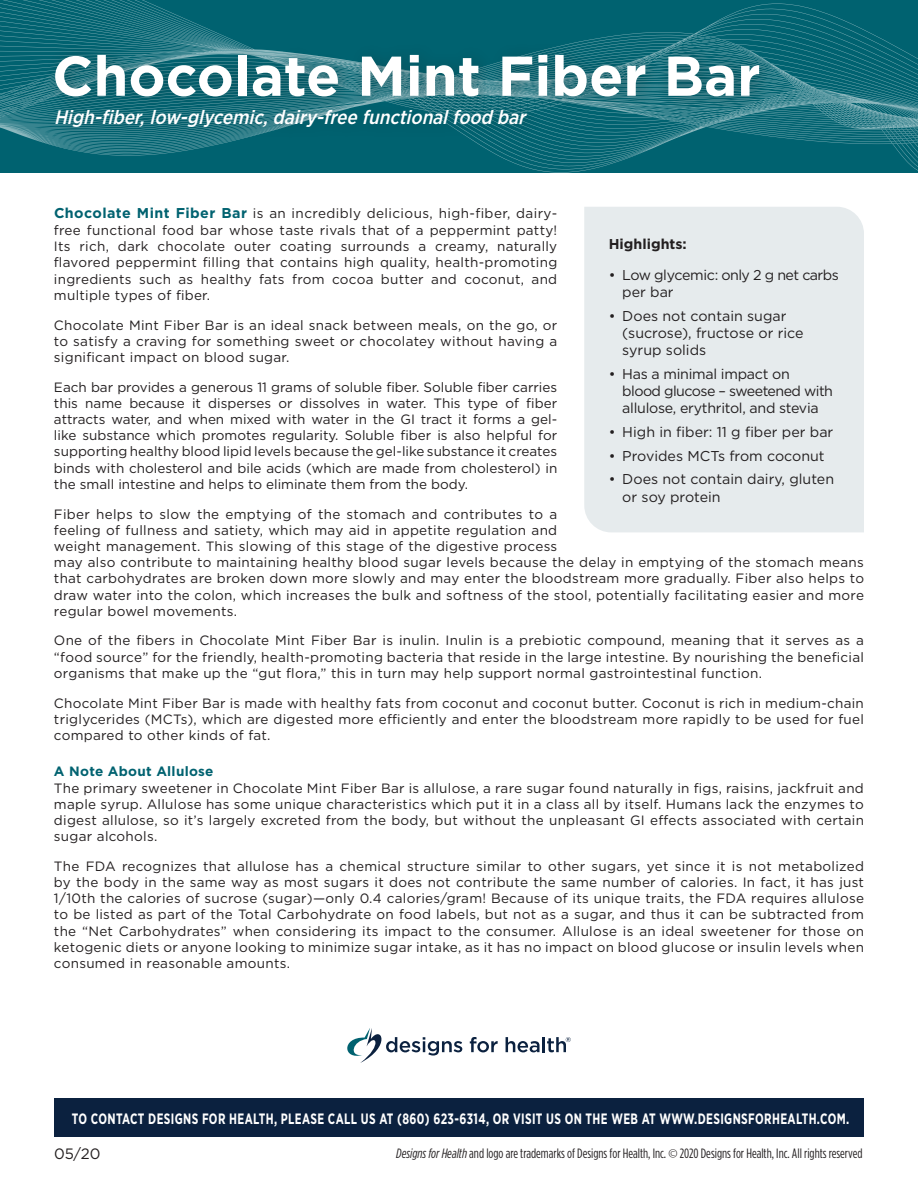
<style>
.page{position:relative;width:918px;height:1188px;background:#fff}
.page>*{position:absolute;margin:0;border:0;box-sizing:border-box;transform-origin:0 0}
.t1{font:700 55.95px "Gotham";color:#fff}
.t2{font:italic 500 19.5px "Gotham Narrow";color:#fff}
.t3{font:700 15px "Gotham Narrow";letter-spacing:.03em;color:#fff;scale:.8 1}
.t4{font:15px "Gotham";color:#231f20}
.t5{font:14.25px/17.1px "Gotham";letter-spacing:-.015em;color:#231f20}
.t6{font:14.25px/17.1px "Gotham";letter-spacing:-.04em;color:#231f20}
.t7{font:700 14.25px "Gotham";color:#231f20}
.t8{font:13.5px/16.2px "Gotham";letter-spacing:.02em;color:#231f20;text-align:justify}
.t9{font:13.5px "Gotham Condensed";color:#231f20}
.t10{font:700 13.5px "Gotham";letter-spacing:.02em;color:#006270}
.s1{font-weight:700;font-size:14.25px;color:#006270}
.s2{font-style:italic}
.s3{font-family:"Myriad Pro";font-weight:300;font-stretch:condensed}
</style>
<div class="page">
<svg style="left:0;top:0;width:918px;height:173px;background:#096775"></svg>
<img style="left:0;top:99px;width:385px;height:57px">
<img style="left:0;top:108px;width:918px;height:20px">
<img style="left:0;top:0;width:777px;height:69px">
<img style="left:0;top:77px;width:794px;height:19px">
<img style="left:1px;top:93px;width:825px;height:17px">
<img style="left:211px;top:34px;width:539px;height:7px">
<img style="left:778px;top:90px;width:44px;height:3px">
<div style="left:54px;top:1098px;width:810px;height:39px;background:#0b213f"></div>
<svg style="left:347px;top:1028px;width:115px;height:35px"></svg>
<svg style="left:470px;top:1037px;width:28px;height:15px"></svg>
<svg style="left:506px;top:1037px;width:34px;height:15px"></svg>
<hr style="left:542px;top:1037px;width:3px;height:15px;background:#0b213f">
<svg style="left:547px;top:1037px;width:24px;height:15px"></svg>
<div style="left:44px;top:41px;width:734px;height:72px;background:#231f20;opacity:.25"></div>
<div style="left:45px;top:97px;width:499px;height:46px;background:#231f20;opacity:.25"></div>
<div style="left:584px;top:207px;width:280px;height:325px;background:#e6ebed"></div>
<h1 class="t1" style="left:52px;top:39px;width:710px">Chocolate Mint Fiber Bar</h1>
<h2 class="t2" style="left:54px;top:105px;width:478px">High-fiber,low-glycemic,dairy-freefunctionalfood bar</h2>
<p class="t8" style="left:54px;top:205px;width:505px"><span class="s1">Chocolate Mint Fiber Bar</span> is an incredibly delicious, high-fiber, dairy&shy;free functional food bar whose taste rivals that of a peppermint patty!<br>Its rich, dark chocolate outer coating surrounds a creamy, naturally flavored peppermint filling that contains high quality, health-promoting ingredients such as healthy fats from cocoa butter and coconut, and multiple types of fiber.</p>
<p class="t8" style="left:54px;top:316px;width:505px">Chocolate Mint Fiber Bar is an ideal snack between meals, on the go, or to satisfy a craving for something sweet or chocolatey without having a significant impact on blood sugar.</p>
<p class="t8" style="left:54px;top:378px;width:505px">Each bar provides a generous 11 grams of soluble fiber. Soluble fiber carries this name because it disperses or dissolves in water. This type of fiber attracts water, and when mixed with water in the GI tract it forms a gel&shy;like substance which promotes regularity. Soluble fiber is also helpful for supporting healthy blood lipid levels because the gel-like substance it creates binds with cholesterol and bile acids (which are made from cholesterol) in the small intestine and helps to eliminate them from the body.</p>
<p class="t8" style="left:54px;top:505px;width:812px;text-align:left">Fiber helps to slow the emptying of the stomach and contributes to a<br>feeling of fullness and satiety, which may aid in appetite regulation and<br>weight management. This slowing of this stage of the digestive process<br>may also contribute to maintaining healthy blood sugar levels because the delay in emptying of the stomach means that carbohydrates are broken down more slowly and may enter the bloodstream more gradually. Fiber also helps to draw water into the colon, which increases the bulk and softness of the stool, potentially facilitating easier and more regular bowel movements.</p>
<p class="t8" style="left:54px;top:632px;width:811px">One of the fibers in Chocolate Mint Fiber Bar is inulin. Inulin is a prebiotic compound, meaning that it serves as a “food source” for the friendly, health-promoting bacteria that reside in the large intestine. By nourishing the beneficial organisms that make up the “gut flora,” this in turn may help support normal gastrointestinal function.</p>
<p class="t8" style="left:54px;top:694px;width:812px">Chocolate Mint Fiber Bar is made with healthy fats from coconut and coconut butter. Coconut is rich in medium-chain triglycerides (MCTs), which are digested more efficiently and enter the bloodstream more rapidly to be used for fuel compared to other kinds of fat.</p>
<p class="t10" style="left:54px;top:763px;width:161px">A Note About Allulose</p>
<p class="t8" style="left:54px;top:779px;width:812px">The primary sweetener in Chocolate Mint Fiber Bar is allulose, a rare sugar found naturally in figs, raisins, jackfruit and maple syrup. Allulose has some unique characteristics which put it in a class all by itself. Humans lack the enzymes to digest allulose, so it’s largely excreted from the body, but without the unpleasant GI effects associated with certain sugar alcohols.</p>
<p class="t8" style="left:54px;top:858px;width:812px">The FDA recognizes that allulose has a chemical structure similar to other sugars, yet since it is not metabolized by the body in the same way as most sugars it does not contribute the same number of calories. In fact, it has just 1/10th the calories of sucrose (sugar)—only 0.4 calories/gram! Because of its unique traits, the FDA requires allulose to be listed as part of the Total Carbohydrate on food labels, but not as a sugar, and thus it can be subtracted from the “Net Carbohydrates” when considering its impact to the consumer. Allulose is an ideal sweetener for those on ketogenic diets or anyone looking to minimize sugar intake, as it has no impact on blood glucose or insulin levels when consumed in reasonable amounts.</p>
<p class="t7" style="left:609px;top:235px;width:80px">Highlights:</p>
<p class="t6" style="left:622px;top:266px;width:218px;text-indent:-13px">• Low glycemic: only 2 g net carbs per bar</p>
<p class="t5" style="left:622px;top:307px;width:183px;text-indent:-13px">• Does not contain sugar (sucrose), fructose or rice syrup solids</p>
<p class="t5" style="left:622px;top:365px;width:212px;text-indent:-13px">• Has a minimal impact on<br>blood glucose – sweetened with allulose, erythritol, and stevia</p>
<p class="t5" style="left:609px;top:423px;width:226px">• High in fiber: 11 g fiber per bar</p>
<p class="t5" style="left:609px;top:447px;width:217px">• Provides MCTs from coconut</p>
<p class="t5" style="left:622px;top:471px;width:213px;text-indent:-13px">• Does not contain dairy, gluten or soy protein</p>
<p class="t3" style="left:72px;top:1109px;width:973px">TO CONTACT DESIGNS FOR HEALTH, PLEASE CALL US AT (860) 623-6314, OR VISIT US ON THE WEB AT WWW.DESIGNSFORHEALTH.COM.</p>
<p class="t4" style="left:54px;top:1145px;width:48px">05/20</p>
<p class="t9" style="left:396px;top:1146px;width:468px"><span class="s2">Designs for Health</span> and logo are trademarks of Designs for Health, Inc. <span class="s3">©</span> 2020 Designs for Health, Inc. All rights reserved</p>
</div>
